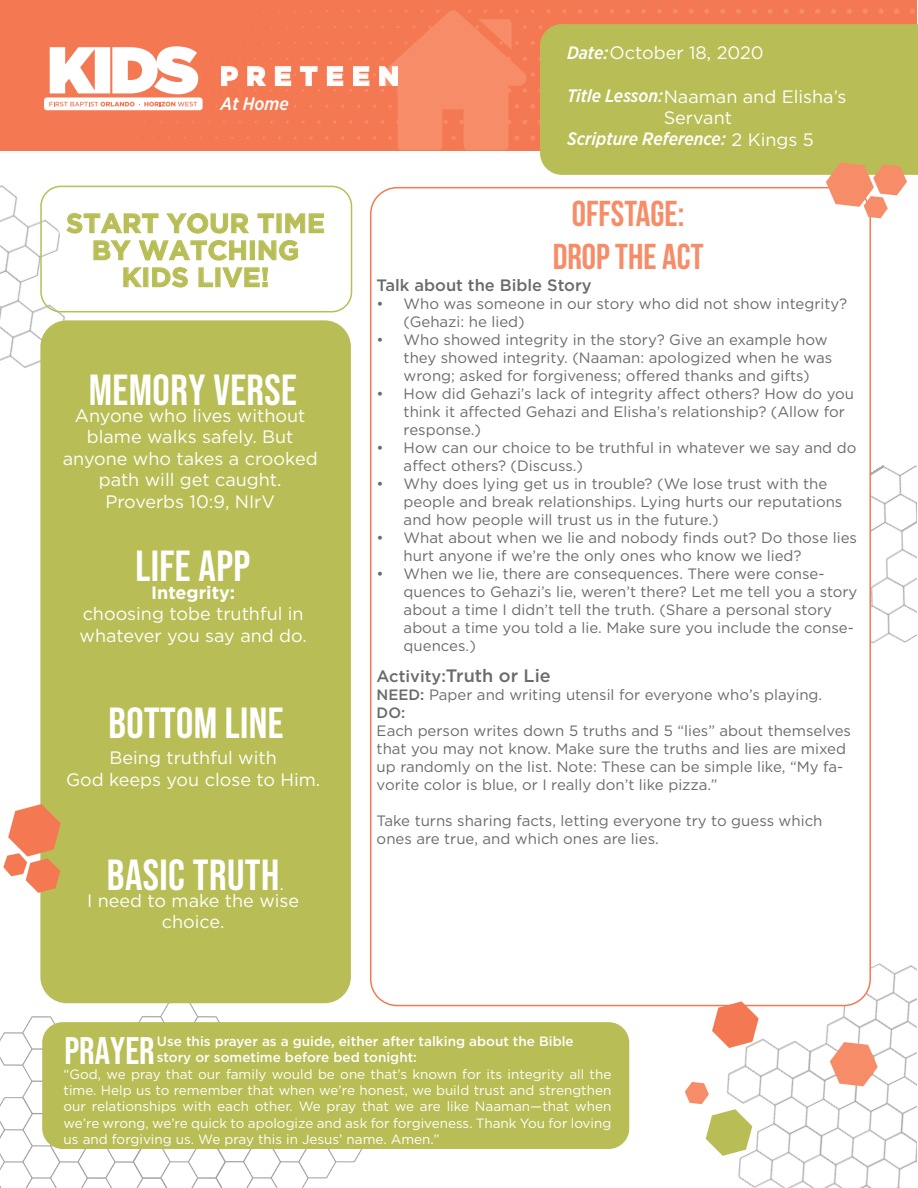
<style>
.page{position:relative;width:918px;height:1188px;background:#fff}
.page>*{position:absolute;margin:0;border:0;box-sizing:border-box;transform-origin:0 0}
.t1{font:43.5px "Bebas Neue";letter-spacing:.01em;color:#fff}
.t2{font:700 43.5px "Bebas Neue";letter-spacing:.01em;color:#fff}
.t3{font:38.4px "Bebas Neue";color:#fff}
.t4{font:700 36px "Bebas Neue";color:#f68d68}
.t5{font:700 27px/27px "Gotham";color:#b8be55;text-align:center}
.t6{font:900 27px "Gotham";letter-spacing:.3em;color:#fff}
.t7{font:18px/21.6px "Gotham";color:#fff;text-align:center}
.t8{font:italic 500 18px "Gotham Narrow";color:#fff}
.t9{font:500 18px "Gotham";color:#6b6b6e}
.t10{font:700 18px "Gotham";color:#fff}
.t11{font:500 16.5px "Gotham";color:#6b6b6e}
.t12{font:16.5px "Gotham";color:#fff}
.t13{font:15px/18px "Gotham";color:#6b6b6e}
.t14{font:500 15px "Gotham";color:#6b6b6e}
.t15{font:13.5px/16.2px "Gotham";color:#fff;text-align:justify}
.t16{font:500 13.5px "Gotham";color:#fff}
.s1{font-family:"Gotham Narrow";font-weight:500;font-style:italic}
.s2{font-family:"Gotham";font-weight:400;font-style:normal}
.s3{font-size:16.5px}
.s4{font-weight:500}
</style>
<div class="page">
<img style="left:0;top:1000px;width:362px;height:187px">
<img style="left:871px;top:465px;width:46px;height:179px">
<img style="left:0;top:185px;width:107px;height:183px">
<img style="left:681px;top:963px;width:236px;height:224px">
<div style="left:0;top:0;width:917px;height:151px;background:#f47953"></div>
<div style="left:540px;top:24px;width:378px;height:151px;background:#b8be55"></div>
<svg style="left:247px;top:9px;width:669px;height:143px"></svg>
<div style="left:44px;top:97px;width:159px;height:13px;background:#fff;border-radius:3px"></div>
<svg style="left:50px;top:46px;width:151px;height:48px"></svg>
<svg style="left:49px;top:102px;width:149px;height:5px"></svg>
<div style="left:40px;top:320px;width:311px;height:683px;background:#b8be55;border-radius:26px"></div>
<div style="left:371px;top:188px;width:499px;height:818px;background:#fff;border-radius:26px"></div>
<div style="left:40px;top:186px;width:312px;height:126px;border:2px solid #b8be55;border-radius:20px"></div>
<div style="left:43px;top:1023px;width:586px;height:125px;background:#b8be55;border-radius:20px"></div>
<div style="left:42px;top:1022px;width:587px;height:127px;border:2px solid #b8be55;border-radius:20px"></div>
<svg style="left:712px;top:1001px;width:47px;height:47px"></svg>
<svg style="left:830px;top:1042px;width:48px;height:44px"></svg>
<svg style="left:685px;top:1082px;width:67px;height:74px"></svg>
<svg style="left:3px;top:804px;width:58px;height:89px"></svg>
<svg style="left:826px;top:163px;width:81px;height:55px"></svg>
<p class="t6" style="left:220px;top:57px;width:181px">PRETEEN</p>
<p class="t8" style="left:221px;top:92px;width:70px">At Home</p>
<p class="t7" style="left:567px;top:42px;width:198px"><span class="s1">Date:</span>October 18, 2020</p>
<p class="t7" style="left:567px;top:85px;width:281px"><span class="s1">Title Lesson:</span>Naaman and Elisha’s</p>
<p class="t8" style="left:567px;top:127px;width:248px">Scripture Reference: <span class="s2">2 Kings 5</span></p>
<p class="t7" style="left:664px;top:107px;width:70px">Servant</p>
<p class="t5" style="left:66px;top:209px;width:261px">START YOUR TIME<br>BY WATCHING<br>KIDS LIVE!</p>
<p class="t1" style="left:89px;top:365px;width:210px">MEMORY VERSE</p>
<p class="t7" style="left:75px;top:404px;width:232px">Anyone who lives without blame walks safely. But</p>
<p class="t7" style="left:63px;top:447px;width:256px">anyone who takes a crooked path will get caught.</p>
<p class="t7" style="left:105px;top:490px;width:171px">Proverbs 10:9, NIrV</p>
<p class="t1" style="left:135px;top:541px;width:117px">LIFE APP</p>
<p class="t10" style="left:151px;top:580px;width:86px">Integrity:</p>
<p class="t7" style="left:83px;top:603px;width:223px">choosing tobe truthful in</p>
<p class="t7" style="left:80px;top:624px;width:229px">whatever you say and do.</p>
<p class="t2" style="left:109px;top:699px;width:177px">BOTTOM LINE</p>
<p class="t7" style="left:110px;top:747px;width:169px">Being truthful with</p>
<p class="t7" style="left:66px;top:768px;width:256px">God keeps you close to Him.</p>
<p class="t1" style="left:107px;top:850px;width:174px">BASIC TRUTH</p>
<p class="t12" style="left:280px;top:873px;width:6px">.</p>
<p class="t7" style="left:87px;top:889px;width:214px">I need to make the wise choice.</p>
<p class="t4" style="left:572px;top:193px;width:114px">OFFSTAGE:</p>
<p class="t4" style="left:553px;top:237px;width:152px">DROP THE ACT</p>
<p class="t11" style="left:377px;top:274px;width:217px">Talk about the Bible Story</p>
<p class="t13" style="left:404px;top:294px;width:445px;text-indent:-27px">• Who was someone in our story who did not show integrity? (Gehazi: he lied)</p>
<p class="t13" style="left:404px;top:330px;width:430px;text-indent:-27px">• Who showed integrity in the story? Give an example how they showed integrity. (Naaman: apologized when he was wrong; asked for forgiveness; offered thanks and gifts)</p>
<p class="t13" style="left:404px;top:384px;width:452px;text-indent:-27px">• How did Gehazi’s lack of integrity affect others? How do you think it affected Gehazi and Elisha’s relationship? (Allow for response.)</p>
<p class="t13" style="left:404px;top:438px;width:454px;text-indent:-27px">• How can our choice to be truthful in whatever we say and do affect others? (Discuss.)</p>
<p class="t13" style="left:404px;top:474px;width:440px;text-indent:-27px">• Why does lying get us in trouble? (We lose trust with the people and break relationships. Lying hurts our reputations and how people will trust us in the future.)</p>
<p class="t13" style="left:404px;top:528px;width:455px;text-indent:-27px">• What about when we lie and nobody finds out? Do those lies hurt anyone if we’re the only ones who know we lied?</p>
<p class="t13" style="left:404px;top:564px;width:455px;text-indent:-27px">• When we lie, there are consequences. There were conse&shy;quences to Gehazi’s lie, weren’t there? Let me tell you a story about a time I didn’t tell the truth. (Share a personal story about a time you told a lie. Make sure you include the conse&shy;quences.)</p>
<p class="t9" style="left:377px;top:663px;width:176px"><span class="s3">Activity:</span>Truth or Lie</p>
<p class="t13" style="left:377px;top:685px;width:447px"><span class="s4">NEED:</span> Paper and writing utensil for everyone who’s playing.</p>
<p class="t14" style="left:377px;top:702px;width:30px">DO:</p>
<p class="t13" style="left:377px;top:721px;width:476px">Each person writes down 5 truths and 5 “lies” about themselves that you may not know. Make sure the truths and lies are mixed up randomly on the list. Note: These can be simple like, “My fa&shy;vorite color is blue, or I really don’t like pizza.”</p>
<p class="t13" style="left:377px;top:811px;width:447px">Take turns sharing facts, letting everyone try to guess which ones are true, and which ones are lies.</p>
<p class="t16" style="left:157px;top:1032px;width:418px">Use this prayer as a guide, either after talking about the Bible</p>
<p class="t16" style="left:157px;top:1048px;width:262px">story or sometime before bed tonight:</p>
<p class="t3" style="left:64px;top:1029px;width:92px">PRAYER</p>
<p class="t15" style="left:64px;top:1066px;width:549px">“God, we pray that our family would be one that’s known for its integrity all the time. Help us to remember that when we’re honest, we build trust and strengthen our relationships with each other. We pray that we are like Naaman—that when we’re wrong, we’re quick to apologize and ask for forgiveness. Thank You for loving us and forgiving us. We pray this in Jesus’ name. Amen.”</p>
</div>
